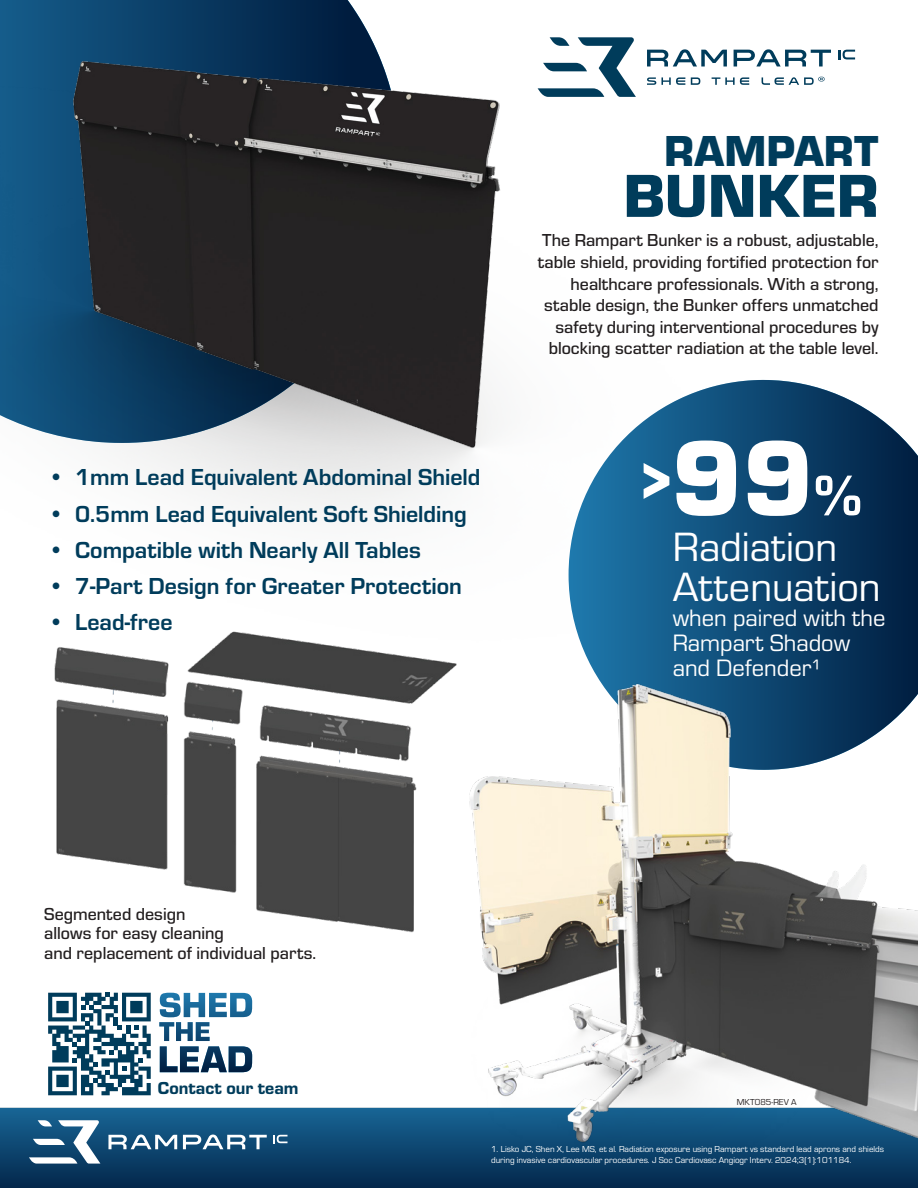
<style>
.page{position:relative;width:918px;height:1188px;background:#fff}
.page>*{position:absolute;margin:0;border:0;box-sizing:border-box;transform-origin:0 0}
.t1{font:900 63px "Eurostile";color:#003c5b}
.t2{font:900 59.7px "Eurostile";color:#fff}
.t3{font:900 45px "Eurostile";color:#003c5b}
.t4{font:42.45px/39.9px "Eurostile";color:#fff}
.t5{font:24.6px/24.8px "Eurostile";color:#fff}
.t6{font:700 24px "Eurostile";color:#003c5b}
.t7{font:500 18px/21.6px "Eurostile";color:#231f20;text-align:right}
.t8{font:18px "Eurostile Hea";color:#003c5b}
.t9{font:9px/10.8px "Eurostile";color:#fff}
.t10{font:9px "Eurostile";color:#231f20}
.s1{font-size:111.3px}
</style>
<div class="page">
<img style="left:0;top:0;width:856px;height:587px">
<div style="left:0;top:1108px;width:918px;height:80px;background:linear-gradient(to bottom,#196696,#04284c)"></div>
<svg style="left:108px;top:1135px;width:69px;height:14px"></svg>
<svg style="left:183px;top:1135px;width:84px;height:14px"></svg>
<svg style="left:273px;top:1135px;width:14px;height:8px"></svg>
<svg style="left:29px;top:1120px;width:71px;height:44px"></svg>
<svg style="left:569px;top:380px;width:349px;height:289px;background:#2c6085"></svg>
<img style="left:437px;top:669px;width:481px;height:492px">
<img style="left:54px;top:631px;width:416px;height:304px">
<svg style="left:48px;top:993px;width:103px;height:102px"></svg>
<svg style="left:159px;top:993px;width:93px;height:79px"></svg>
<h3 class="t6" style="left:48px;top:460px;width:434px">• 1mm Lead Equivalent Abdominal Shield</h3>
<h3 class="t6" style="left:48px;top:496px;width:420px">• 0.5mm Lead Equivalent Soft Shielding</h3>
<h3 class="t6" style="left:48px;top:533px;width:374px">• Compatible with Nearly All Tables</h3>
<h3 class="t6" style="left:48px;top:569px;width:415px">• 7-Part Design for Greater Protection</h3>
<h3 class="t6" style="left:48px;top:605px;width:126px">• Lead-free</h3>
<h3 class="t3" style="left:664px;top:119px;width:216px">RAMPART</h3>
<h1 class="t1" style="left:623px;top:151px;width:257px">BUNKER</h1>
<p class="t7" style="left:538px;top:229px;width:342px">The Rampart Bunker is a robust, adjustable, table shield, providing fortified protection for healthcare professionals. With a strong, stable design, the Bunker offers unmatched safety during interventional procedures by blocking scatter radiation at the table level.</p>
<h2 class="t2" style="left:642px;top:446px;width:222px">&gt;<span class="s1">99</span>%</h2>
<h3 class="t4" style="left:673px;top:525px;width:209px">Radiation<br>Attenuation</h3>
<h3 class="t5" style="left:673px;top:605px;width:214px">when paired with the<br>Rampart Shadow and Defender¹</h3>
<p class="t7" style="left:44px;top:903px;width:274px;line-height:19.5px;text-align:left">Segmented design<br>allows for easy cleaning<br>and replacement of individual parts.</p>
<p class="t8" style="left:158px;top:1076px;width:142px">Contact our team</p>
<p class="t10" style="left:737px;top:1096px;width:61px">MKT085-REV A</p>
<p class="t9" style="left:491px;top:1144px;width:394px">1. Lisko JC, Shen X, Lee MS, et al. Radiation exposure using Rampart vs standard lead aprons and shields during invasive cardiovascular procedures. J Soc Cardiovasc Angiogr Interv. 2024;3(1):101184.</p>
</div>
